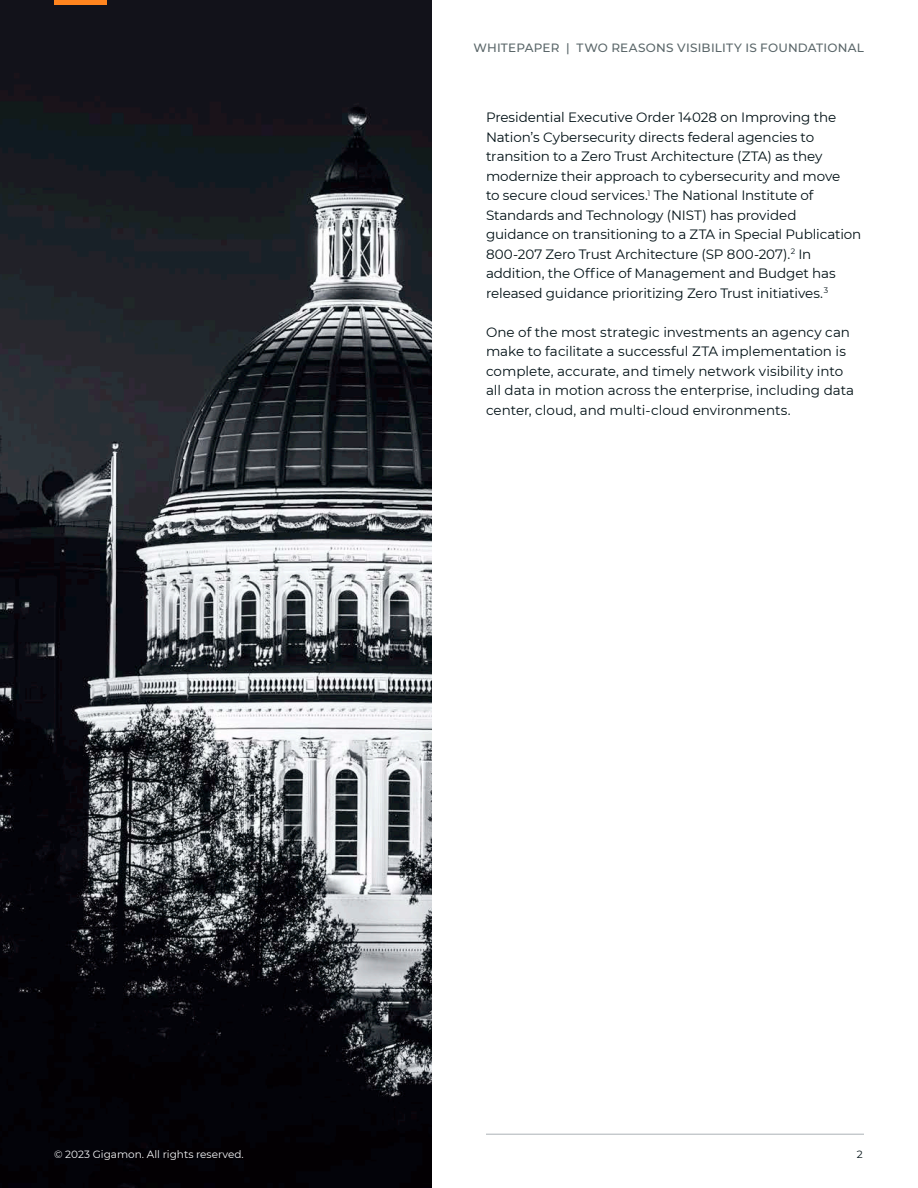
<style>
.page{position:relative;width:918px;height:1188px;background:#fff}
.page>*{position:absolute;margin:0;border:0;box-sizing:border-box;transform-origin:0 0}
.t1{font:13.5px/19.5px "Montserrat";letter-spacing:-.005em;color:#001015}
.t2{font:500 12px "Montserrat";letter-spacing:.02em;color:#5a6669}
.t3{font:10.5px "Montserrat";color:#f6f7f9}
.t4{font:10.5px "Montserrat";color:#001015}
</style>
<div class="page">
<img style="left:0;top:0;width:432px;height:1188px">
<hr style="left:486px;top:1134px;width:378px;height:1px;background:#acb1b6">
<hr style="left:54px;top:0;width:53px;height:4px;background:#ff841e">
<p class="t2" style="left:473px;top:39px;width:392px">WHITEPAPER | TWO REASONS VISIBILITY IS FOUNDATIONAL</p>
<p class="t1" style="left:486px;top:107px;width:377px">Presidential Executive Order 14028 on Improving the Nation’s Cybersecurity directs federal agencies to transition to a Zero Trust Architecture (ZTA) as they modernize their approach to cybersecurity and move<br>to secure cloud services.<sup>1</sup> The National Institute of Standards and Technology (NIST) has provided guidance on transitioning to a ZTA in Special Publication 800-207 Zero Trust Architecture (SP 800-207).<sup>2</sup> In addition, the Office of Management and Budget has released guidance prioritizing Zero Trust initiatives.<sup>3</sup></p>
<p class="t1" style="left:486px;top:322px;width:370px">One of the most strategic investments an agency can make to facilitate a successful ZTA implementation is complete, accurate, and timely network visibility into all data in motion across the enterprise, including data center, cloud, and multi-cloud environments.</p>
<p class="t3" style="left:54px;top:1147px;width:191px">© 2023 Gigamon. All rights reserved.</p>
<p class="t4" style="left:857px;top:1147px;width:7px">2</p>
</div>
